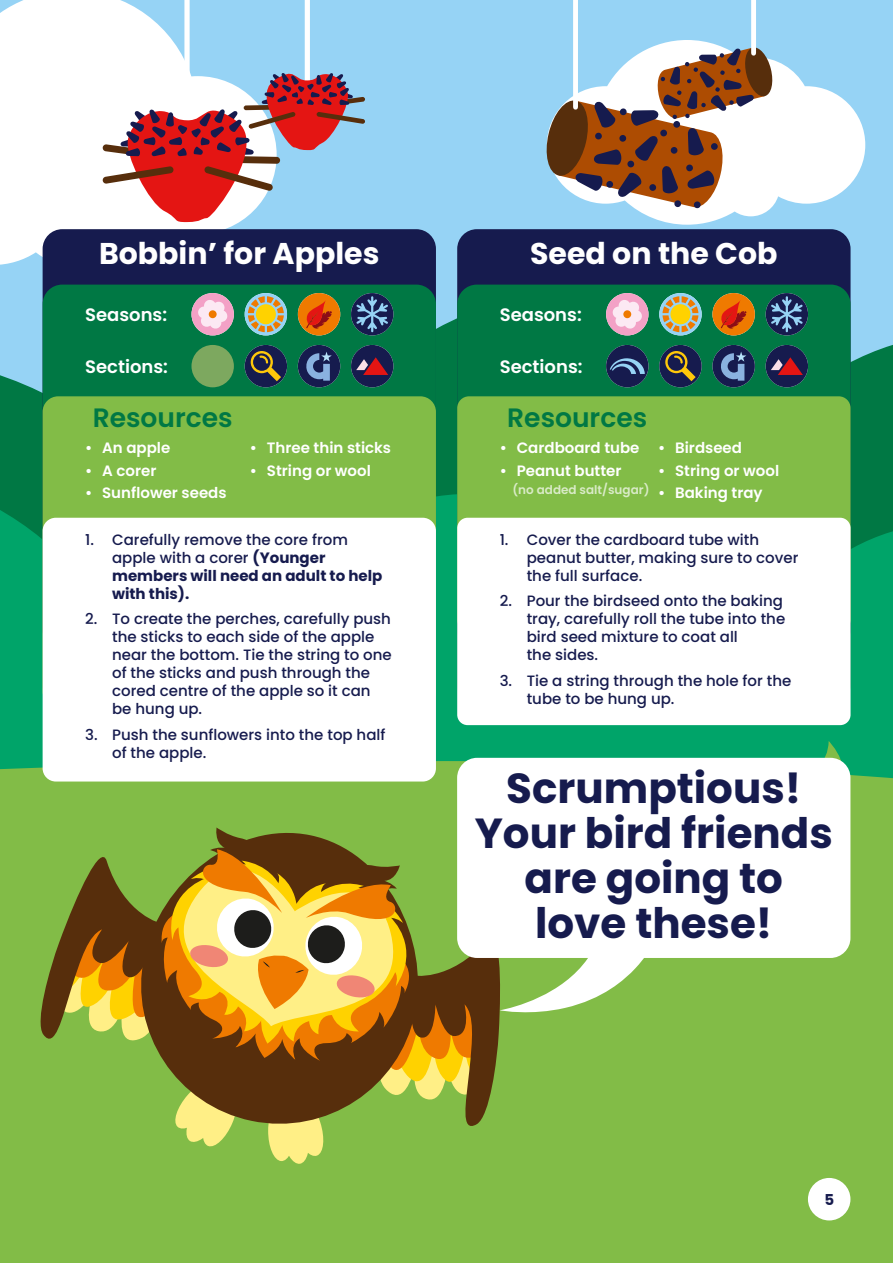
<style>
.page{position:relative;width:893px;height:1263px;background:#fff}
.page>*{position:absolute;margin:0;border:0;box-sizing:border-box;transform-origin:0 0}
.t1{font:700 42px "Poppins";color:#161b4e}
.t2{font:700 30px "Poppins";color:#fff}
.t3{font:600 26.55px "Poppins";color:#007844}
.t4{font:600 18px "Poppins";color:#fff}
.t5{font:500 15px "Poppins";color:#161b4e}
.t6{font:600 15px "Poppins";color:#fff}
.t7{font:700 15px "Poppins";color:#161b4e}
.t8{font:600 12px "Poppins";color:rgb(255 255 255/.7)}
.s1{font-weight:700}
</style>
<div class="page">
<div style="left:0;top:0;width:893px;height:1102px;background:#96d3f5"></div>
<svg style="left:636px;top:40px;width:229px;height:185px;fill:#fff"></svg>
<svg style="left:0;top:0;width:239px;height:274px;fill:#fff"></svg>
<svg style="left:850px;top:333px;width:43px;height:189px;background:#108156"></svg>
<div style="left:0;top:397px;width:43px;height:74px;background:#007844"></div>
<svg style="left:0;top:471px;width:43px;height:160px;background:#02955d"></svg>
<div style="left:246px;top:494px;width:449px;height:449px;background:#00a469;border-radius:50%"></div>
<div style="left:0;top:631px;width:43px;height:130px;background:#00a469"></div>
<svg style="left:850px;top:522px;width:43px;height:57px;background:#03975f"></svg>
<div style="left:579px;top:579px;width:314px;height:182px;background:#00a469"></div>
<div style="left:0;top:761px;width:893px;height:502px;background:#82bc47"></div>
<svg style="left:768px;top:741px;width:91px;height:94px;background:#29ac62"></svg>
<div style="left:43px;top:229px;width:393px;height:421px;background:#161b4e;border-radius:20px"></div>
<div style="left:457px;top:229px;width:393px;height:421px;background:#161b4e;border-radius:20px"></div>
<div style="left:808px;top:1178px;width:42px;height:42px;background:#fff;border-radius:50%"></div>
<div style="left:43px;top:285px;width:393px;height:420px;background:#007844;border-radius:20px"></div>
<div style="left:457px;top:285px;width:393px;height:420px;background:#007844;border-radius:20px"></div>
<div style="left:43px;top:396px;width:393px;height:311px;background:#82bc47;border-radius:16px"></div>
<div style="left:457px;top:396px;width:393px;height:235px;background:#82bc47;border-radius:12px"></div>
<div style="left:43px;top:518px;width:393px;height:263px;background:#fff;border-radius:13px"></div>
<div style="left:457px;top:518px;width:393px;height:207px;background:#fff;border-radius:10px"></div>
<svg style="left:191px;top:293px;width:43px;height:42px"></svg>
<svg style="left:198px;top:299px;width:30px;height:30px"></svg>
<div style="left:209px;top:310px;width:8px;height:8px;background:#ef7a00;border-radius:50%"></div>
<div style="left:191px;top:345px;width:43px;height:42px;background:#7da85f;border-radius:50%"></div>
<svg style="left:245px;top:293px;width:42px;height:42px"></svg>
<svg style="left:248px;top:296px;width:36px;height:36px"></svg>
<div style="left:256px;top:304px;width:20px;height:20px;background:#ffd200;border-radius:50%"></div>
<svg style="left:245px;top:345px;width:42px;height:42px"></svg>
<svg style="left:251px;top:351px;width:30px;height:30px"></svg>
<svg style="left:298px;top:293px;width:42px;height:42px"></svg>
<svg style="left:306px;top:300px;width:26px;height:29px"></svg>
<svg style="left:298px;top:345px;width:42px;height:42px"></svg>
<svg style="left:306px;top:352px;width:26px;height:29px"></svg>
<svg style="left:351px;top:293px;width:42px;height:42px"></svg>
<svg style="left:356px;top:296px;width:32px;height:36px"></svg>
<svg style="left:351px;top:345px;width:42px;height:42px"></svg>
<svg style="left:356px;top:357px;width:32px;height:18px"></svg>
<svg style="left:606px;top:293px;width:42px;height:42px"></svg>
<svg style="left:612px;top:299px;width:30px;height:30px"></svg>
<div style="left:623px;top:310px;width:8px;height:8px;background:#ef7a00;border-radius:50%"></div>
<svg style="left:606px;top:345px;width:42px;height:42px"></svg>
<svg style="left:610px;top:358px;width:35px;height:16px"></svg>
<svg style="left:659px;top:293px;width:43px;height:42px"></svg>
<svg style="left:662px;top:296px;width:36px;height:36px"></svg>
<div style="left:670px;top:304px;width:20px;height:20px;background:#ffd200;border-radius:50%"></div>
<svg style="left:659px;top:345px;width:43px;height:42px"></svg>
<svg style="left:665px;top:351px;width:31px;height:30px"></svg>
<svg style="left:712px;top:293px;width:43px;height:42px"></svg>
<svg style="left:720px;top:300px;width:26px;height:29px"></svg>
<svg style="left:712px;top:345px;width:43px;height:42px"></svg>
<svg style="left:720px;top:352px;width:26px;height:29px"></svg>
<svg style="left:766px;top:293px;width:42px;height:42px"></svg>
<svg style="left:771px;top:296px;width:32px;height:36px"></svg>
<svg style="left:766px;top:345px;width:42px;height:42px"></svg>
<svg style="left:771px;top:357px;width:32px;height:18px"></svg>
<div style="left:116px;top:807px;width:330px;height:20px;background:#82bc47"></div>
<div style="left:139px;top:816px;width:302px;height:11px;background:#82bc47"></div>
<div style="left:457px;top:758px;width:393px;height:200px;background:#fff;border-radius:20px"></div>
<svg style="left:30px;top:827px;width:637px;height:341px;background:#a3a955"></svg>
<div style="left:184px;top:0;width:6px;height:145px;background:#fff"></div>
<div style="left:305px;top:0;width:5px;height:97px;background:#fff"></div>
<svg style="left:102px;top:65px;width:263px;height:157px"></svg>
<div style="left:573px;top:0;width:5px;height:107px;background:#fff"></div>
<svg style="left:546px;top:46px;width:228px;height:163px;background:#ab9487"></svg>
<div style="left:751px;top:0;width:5px;height:53px;background:#fff"></div>
<p class="t2" style="left:99px;top:233px;width:282px">Bobbin’ for Apples</p>
<p class="t2" style="left:530px;top:233px;width:249px">Seed on the Cob</p>
<p class="t4" style="left:85px;top:302px;width:84px">Seasons:</p>
<p class="t4" style="left:85px;top:354px;width:84px">Sections:</p>
<p class="t4" style="left:500px;top:302px;width:84px">Seasons:</p>
<p class="t4" style="left:500px;top:354px;width:84px">Sections:</p>
<p class="t3" style="left:93px;top:399px;width:141px">Resources</p>
<p class="t3" style="left:507px;top:399px;width:141px">Resources</p>
<p class="t6" style="left:85px;top:438px;width:87px">• An apple</p>
<p class="t6" style="left:85px;top:460px;width:73px">• A corer</p>
<p class="t6" style="left:85px;top:483px;width:143px">• Sunflower seeds</p>
<p class="t6" style="left:250px;top:438px;width:143px">• Three thin sticks</p>
<p class="t6" style="left:250px;top:460px;width:123px">• String or wool</p>
<p class="t6" style="left:500px;top:438px;width:141px">• Cardboard tube</p>
<p class="t6" style="left:500px;top:460px;width:123px">• Peanut butter</p>
<p class="t8" style="left:512px;top:481px;width:138px">(no added salt/sugar)</p>
<p class="t6" style="left:658px;top:438px;width:85px">• Birdseed</p>
<p class="t6" style="left:658px;top:460px;width:123px">• String or wool</p>
<p class="t6" style="left:658px;top:483px;width:106px">• Baking tray</p>
<p class="t5" style="left:85px;top:529px;width:264px">1. Carefully remove the core from</p>
<p class="t5" style="left:112px;top:547px;width:215px">apple with a corer <span class="s1">(Younger</span></p>
<p class="t7" style="left:112px;top:565px;width:272px">members will need an adult to help</p>
<p class="t7" style="left:112px;top:583px;width:79px">with this).</p>
<p class="t5" style="left:85px;top:608px;width:307px">2. To create the perches, carefully push</p>
<p class="t5" style="left:112px;top:626px;width:264px">the sticks to each side of the apple</p>
<p class="t5" style="left:112px;top:644px;width:281px">near the bottom. Tie the string to one</p>
<p class="t5" style="left:112px;top:662px;width:259px">of the sticks and push through the</p>
<p class="t5" style="left:112px;top:680px;width:260px">cored centre of the apple so it can</p>
<p class="t5" style="left:112px;top:698px;width:92px">be hung up.</p>
<p class="t5" style="left:85px;top:724px;width:302px">3. Push the sunflowers into the top half</p>
<p class="t5" style="left:112px;top:742px;width:96px">of the apple.</p>
<p class="t5" style="left:500px;top:529px;width:261px">1. Cover the cardboard tube with</p>
<p class="t5" style="left:527px;top:547px;width:273px">peanut butter, making sure to cover</p>
<p class="t5" style="left:527px;top:565px;width:117px">the full surface.</p>
<p class="t5" style="left:500px;top:590px;width:285px">2. Pour the birdseed onto the baking</p>
<p class="t5" style="left:527px;top:608px;width:260px">tray, carefully roll the tube into the</p>
<p class="t5" style="left:527px;top:626px;width:213px">bird seed mixture to coat all</p>
<p class="t5" style="left:527px;top:644px;width:73px">the sides.</p>
<p class="t5" style="left:500px;top:670px;width:293px">3. Tie a string through the hole for the</p>
<p class="t5" style="left:527px;top:688px;width:149px">tube to be hung up.</p>
<p class="t1" style="left:506px;top:759px;width:296px">Scrumptious!</p>
<p class="t1" style="left:475px;top:804px;width:360px">Your bird friends</p>
<p class="t1" style="left:525px;top:849px;width:260px">are going to</p>
<p class="t1" style="left:535px;top:894px;width:239px">love these!</p>
<p class="t7" style="left:824px;top:1189px;width:11px">5</p>
</div>
